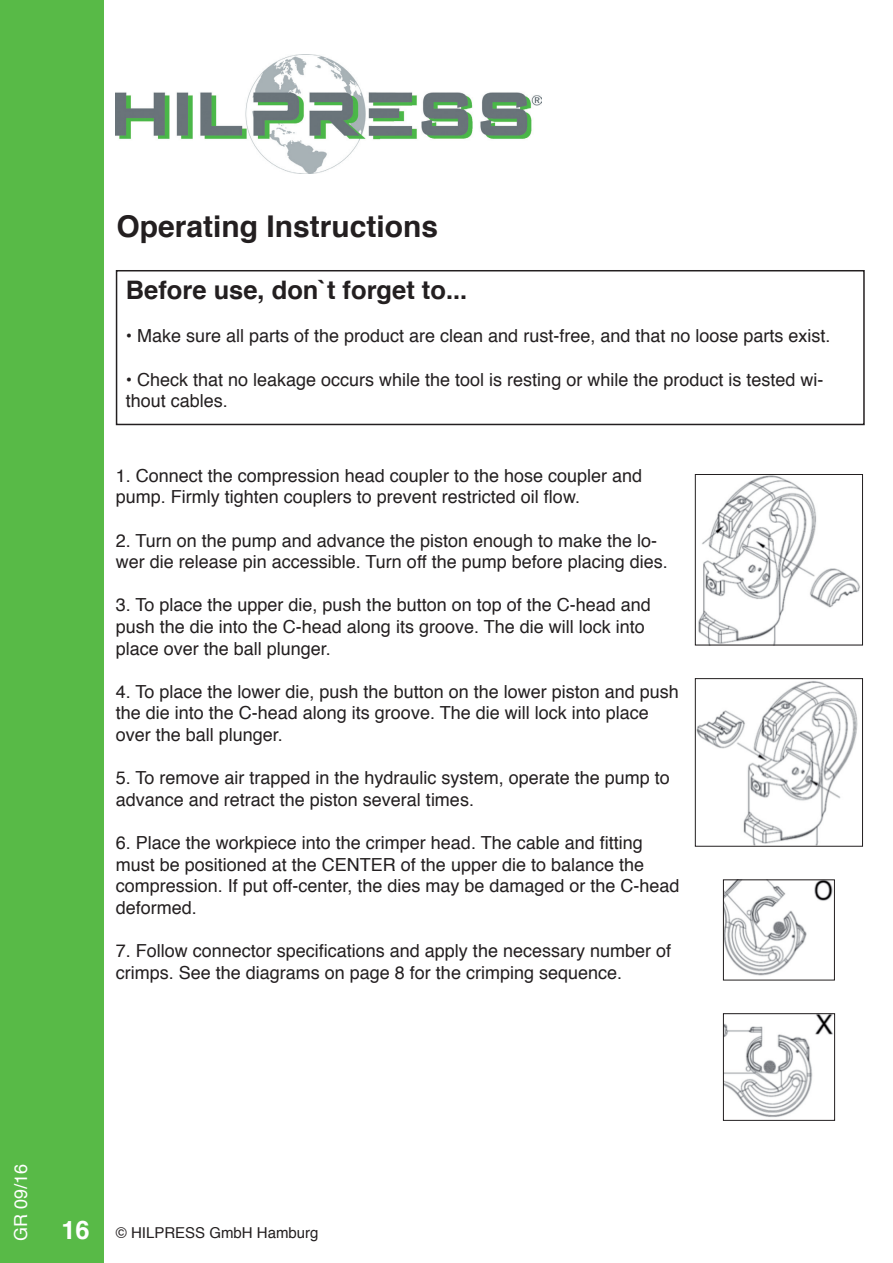
<style>
.page{position:relative;width:893px;height:1263px;background:#fff}
.page>*{position:absolute;margin:0;border:0;box-sizing:border-box;transform-origin:0 0}
.t1{font:700 30px "Helvetica";color:#231f20}
.t2{font:700 25.5px "Helvetica";color:#231f20}
.t3{font:700 25.5px "Helvetica";color:#fff}
.t4{font:18px/21.6px "Helvetica";color:#231f20}
.t5{font:18px "Helvetica";color:#fff}
.t6{font:15px "Helvetica";color:#231f20}
</style>
<div class="page">
<img style="left:116px;top:54px;width:425px;height:120px">
<div style="left:0;top:0;width:103px;height:1263px;background:#58ba47"></div>
<div style="left:116px;top:270px;width:749px;height:155px;border:2px solid #231f20"></div>
<img style="left:698px;top:476px;width:162px;height:167px">
<div style="left:695px;top:474px;width:168px;height:171px;border:1px solid #231f20"></div>
<img style="left:697px;top:681px;width:161px;height:164px">
<div style="left:695px;top:678px;width:168px;height:169px;border:1px solid #231f20"></div>
<img style="left:725px;top:1015px;width:108px;height:102px">
<div style="left:723px;top:1013px;width:112px;height:108px;border:1px solid #231f20"></div>
<img style="left:725px;top:881px;width:108px;height:95px">
<div style="left:723px;top:879px;width:112px;height:101px;border:1px solid #231f20"></div>
<h1 class="t1" style="left:117px;top:202px;width:323px">Operating Instructions</h1>
<h2 class="t2" style="left:126px;top:270px;width:343px">Before use, don`t forget to...</h2>
<p class="t4" style="left:126px;top:326px;width:706px">• Make sure all parts of the product are clean and rust-free, and that no loose parts exist.</p>
<p class="t4" style="left:126px;top:369px;width:699px">• Check that no leakage occurs while the tool is resting or while the product is tested wi&shy;thout cables.</p>
<p class="t4" style="left:116px;top:465px;width:528px">1. Connect the compression head coupler to the hose coupler and pump. Firmly tighten couplers to prevent restricted oil flow.</p>
<p class="t4" style="left:116px;top:530px;width:553px">2. Turn on the pump and advance the piston enough to make the lo&shy;wer die release pin accessible. Turn off the pump before placing dies.</p>
<p class="t4" style="left:116px;top:595px;width:537px">3. To place the upper die, push the button on top of the C-head and push the die into the C-head along its groove. The die will lock into place over the ball plunger.</p>
<p class="t4" style="left:116px;top:681px;width:565px">4. To place the lower die, push the button on the lower piston and push the die into the C-head along its groove. The die will lock into place over the ball plunger.</p>
<p class="t4" style="left:116px;top:768px;width:555px">5. To remove air trapped in the hydraulic system, operate the pump to advance and retract the piston several times.</p>
<p class="t4" style="left:116px;top:832px;width:565px">6. Place the workpiece into the crimper head. The cable and fitting must be positioned at the CENTER of the upper die to balance the compression. If put off-center, the dies may be damaged or the C-head deformed.</p>
<p class="t4" style="left:116px;top:940px;width:557px">7. Follow connector specifications and apply the necessary number of crimps. See the diagrams on page 8 for the crimping sequence.</p>
<p class="t5" style="left:7px;top:1241px;width:79px;rotate:-90deg">GR 09/16</p>
<h2 class="t3" style="left:61px;top:1209px;width:30px">16</h2>
<p class="t6" style="left:116px;top:1221px;width:204px">© HILPRESS GmbH Hamburg</p>
</div>
